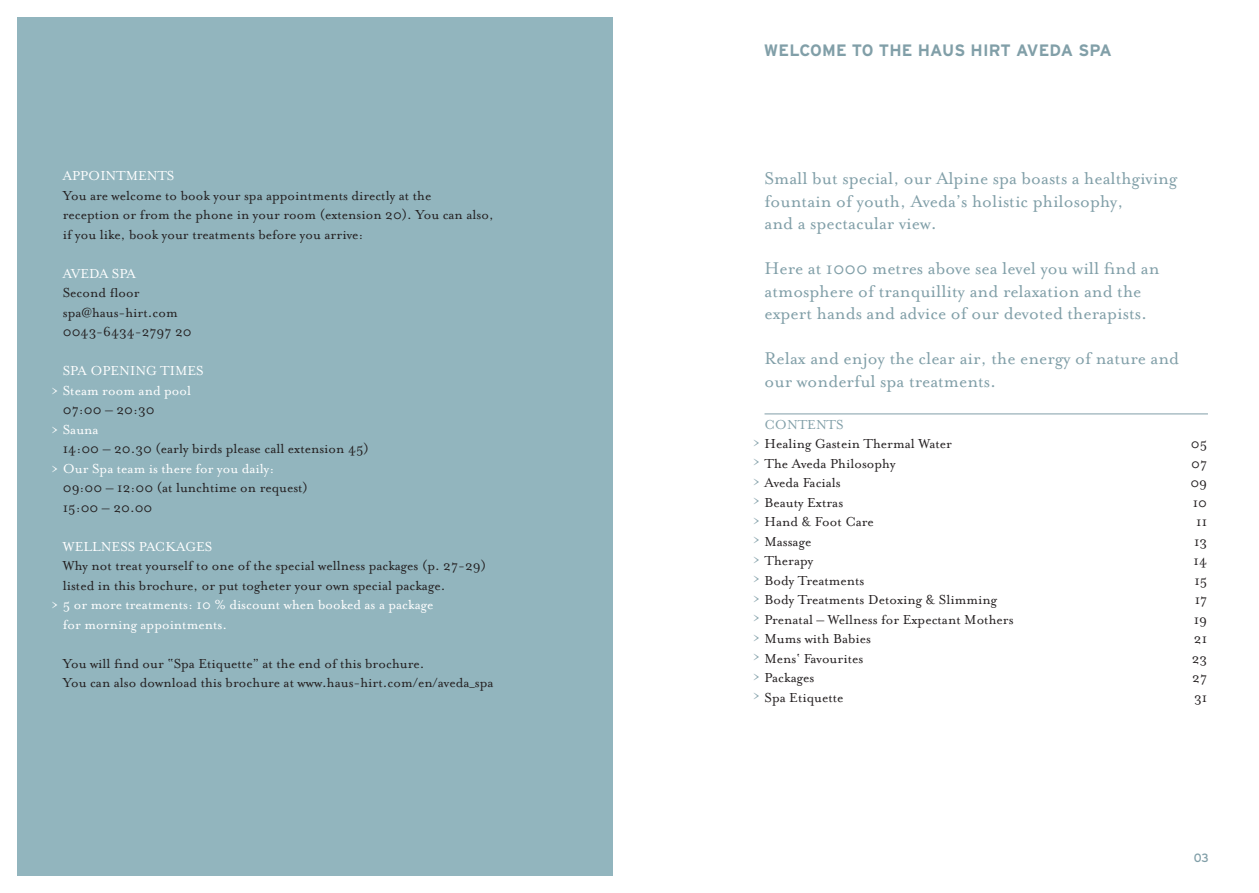
<style>
.page{position:relative;width:1259px;height:893px;background:#fff}
.page>*{position:absolute;margin:0;border:0;box-sizing:border-box;transform-origin:0 0}
.t1{font:19.5px/22.5px "Mrs Eaves Roman";color:#819fa8}
.t2{font:700 16.5px "Interstate";letter-spacing:.01em;color:#819fa8}
.t3{font:15px/19.5px "Mrs Eaves Roman";color:#231f20}
.t4{font:15px/19.5px "Mrs Eaves Roman";color:#fff}
.t5{font:15px/19.5px "Mrs Eaves Roman";color:#819fa8;text-align:justify}
.t6{font:15px "Mrs Eaves Roman";letter-spacing:-.02em;color:#fff}
.t7{font:12px "Interstate";color:#819fa8}
</style>
<div class="page">
<div style="left:17px;top:17px;width:595px;height:859px;background:#92b5be"></div>
<hr style="left:764px;top:414px;width:444px;height:1px;background:#819fa8">
<p class="t4" style="left:63px;top:166px;width:113px">APPOINTMENTS</p>
<p class="t3" style="left:63px;top:186px;width:432px">You are welcome to book your spa appointments directly at the<br>reception or from the phone in your room (extension 20). You can also, if you like, book your treatments before you arrive:</p>
<p class="t6" style="left:63px;top:265px;width:75px">AVEDA SPA</p>
<p class="t3" style="left:63px;top:283px;width:130px">Second floor spa@haus-hirt.com<br>0043-6434-2797 20</p>
<p class="t4" style="left:51px;top:361px;width:154px;text-indent:12px">SPA OPENING TIMES &gt; Steam room and pool</p>
<p class="t3" style="left:63px;top:400px;width:93px">07:00 – 20:30</p>
<p class="t4" style="left:51px;top:420px;width:49px">&gt; Sauna</p>
<p class="t3" style="left:63px;top:439px;width:307px">14:00 – 20.30 (early birds please call extension 45)</p>
<p class="t4" style="left:51px;top:459px;width:225px">&gt; Our Spa team is there for you daily:</p>
<p class="t3" style="left:63px;top:478px;width:247px">09:00 – 12:00 (at lunchtime on request)<br>15:00 – 20.00</p>
<p class="t4" style="left:63px;top:537px;width:151px">WELLNESS PACKAGES</p>
<p class="t3" style="left:63px;top:556px;width:425px">Why not treat yourself to one of the special wellness packages (p. 27-29) listed in this brochure, or put togheter your own special package.</p>
<p class="t4" style="left:63px;top:595px;width:372px;text-indent:-12px">&gt; 5 or more treatments: 10 % discount when booked as a package for morning appointments.</p>
<p class="t3" style="left:63px;top:654px;width:432px">You will find our “Spa Etiquette” at the end of this brochure.<br>You can also download this brochure at www.haus-hirt.com/en/aveda_spa</p>
<p class="t2" style="left:764px;top:41px;width:350px">WELCOME TO THE HAUS HIRT AVEDA SPA</p>
<h1 class="t1" style="left:764px;top:168px;width:414px">Small but special, our Alpine spa boasts a healthgiving fountain of youth, Aveda’s holistic philosophy,<br>and a spectacular view.</h1>
<h1 class="t1" style="left:764px;top:258px;width:396px">Here at 1000 metres above sea level you will find an atmosphere of tranquillity and relaxation and the expert hands and advice of our devoted therapists.</h1>
<h1 class="t1" style="left:764px;top:348px;width:416px">Relax and enjoy the clear air, the energy of nature and our wonderful spa treatments.</h1>
<p class="t5" style="left:764px;top:415px;width:80px">CONTENTS</p>
<p class="t3" style="left:764px;top:434px;width:189px">Healing Gastein Thermal Water</p>
<p class="t3" style="left:1191px;top:434px;width:18px">05</p>
<p class="t3" style="left:764px;top:454px;width:133px">The Aveda Philosophy</p>
<p class="t3" style="left:1191px;top:454px;width:17px">07</p>
<p class="t3" style="left:764px;top:473px;width:78px">Aveda Facials</p>
<p class="t3" style="left:1190px;top:473px;width:18px">09</p>
<p class="t3" style="left:764px;top:493px;width:80px">Beauty Extras</p>
<p class="t3" style="left:1192px;top:493px;width:16px">10</p>
<p class="t3" style="left:764px;top:512px;width:111px">Hand &amp; Foot Care</p>
<p class="t3" style="left:1196px;top:512px;width:12px">11</p>
<p class="t3" style="left:764px;top:532px;width:48px">Massage</p>
<p class="t3" style="left:1194px;top:532px;width:15px">13</p>
<p class="t3" style="left:764px;top:551px;width:50px">Therapy</p>
<p class="t3" style="left:1193px;top:551px;width:15px">14</p>
<p class="t3" style="left:764px;top:571px;width:101px">Body Treatments</p>
<p class="t3" style="left:1194px;top:571px;width:14px">15</p>
<p class="t3" style="left:764px;top:590px;width:234px">Body Treatments Detoxing &amp; Slimming</p>
<p class="t3" style="left:1194px;top:590px;width:14px">17</p>
<p class="t3" style="left:764px;top:610px;width:251px">Prenatal – Wellness for Expectant Mothers</p>
<p class="t3" style="left:1193px;top:610px;width:15px">19</p>
<p class="t3" style="left:764px;top:629px;width:108px">Mums with Babies</p>
<p class="t3" style="left:1194px;top:629px;width:15px">21</p>
<p class="t3" style="left:764px;top:649px;width:100px">Mens‘ Favourites</p>
<p class="t3" style="left:1191px;top:649px;width:17px">23</p>
<p class="t3" style="left:764px;top:668px;width:51px">Packages</p>
<p class="t3" style="left:1192px;top:668px;width:16px">27</p>
<p class="t3" style="left:764px;top:688px;width:80px">Spa Etiquette</p>
<p class="t3" style="left:1194px;top:688px;width:15px">31</p>
<p class="t5" style="left:753px;top:433px;width:9px">&gt; &gt; &gt; &gt; &gt; &gt; &gt; &gt; &gt; &gt; &gt; &gt; &gt; &gt;</p>
<p class="t7" style="left:1193px;top:851px;width:17px">03</p>
</div>
